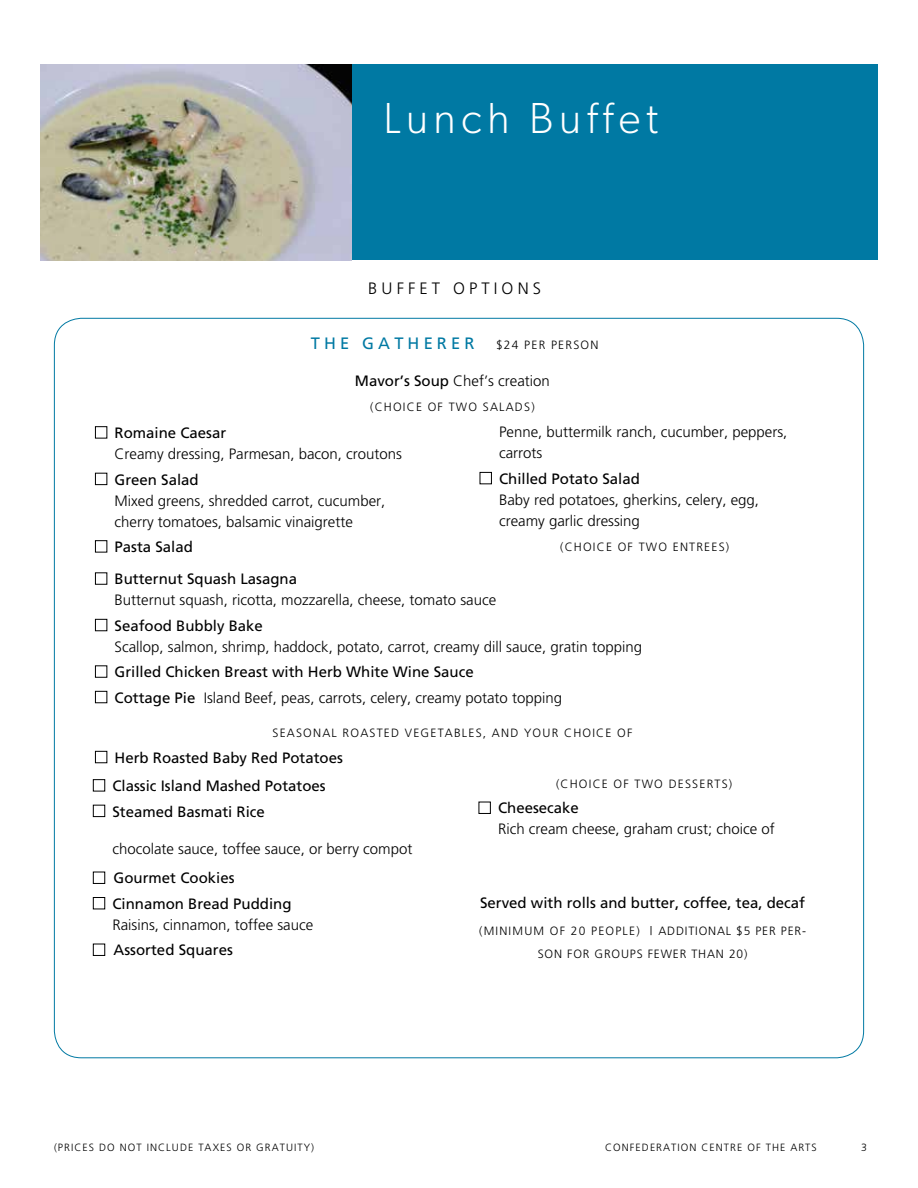
<style>
.page{position:relative;width:918px;height:1188px;background:#fff}
.page>*{position:absolute;margin:0;border:0;box-sizing:border-box;transform-origin:0 0}
.t1{font:43.5px "Frutiger";letter-spacing:.125em;color:#fff}
.t2{font:300 43.5px "Gibson";letter-spacing:.125em;color:#fff}
.t3{font:300 16.5px "Frutiger";letter-spacing:.25em;color:#000}
.t4{font:16.5px "Frutiger";letter-spacing:.25em;color:#0079a3}
.t5{font:300 15px/21px "Frutiger";color:#000}
.t6{font:15px/25.5px "Frutiger";color:#000}
.t7{font:300 12px "Frutiger";letter-spacing:.1em;color:#000}
.t8{font:300 12px/22.5px "Frutiger";letter-spacing:.07em;color:#000;text-align:center}
.t9{font:300 10.5px "Frutiger";letter-spacing:.1em;color:#000}
.s1{font-weight:400}
.s2{font-weight:300}
</style>
<div class="page">
<div style="left:151px;top:65px;width:727px;height:195px;background:#0079a3"></div>
<img style="left:40px;top:65px;width:312px;height:195px">
<div style="left:95px;top:426px;width:12px;height:12px;border:1px solid #000"></div>
<div style="left:95px;top:473px;width:12px;height:12px;border:1px solid #000"></div>
<div style="left:95px;top:540px;width:12px;height:12px;border:1px solid #000"></div>
<div style="left:480px;top:472px;width:12px;height:12px;border:1px solid #000"></div>
<div style="left:95px;top:573px;width:12px;height:11px;border:1px solid #000"></div>
<div style="left:95px;top:619px;width:12px;height:12px;border:1px solid #000"></div>
<div style="left:95px;top:666px;width:12px;height:11px;border:1px solid #000"></div>
<div style="left:95px;top:691px;width:12px;height:12px;border:1px solid #000"></div>
<div style="left:95px;top:751px;width:12px;height:12px;border:1px solid #000"></div>
<div style="left:93px;top:779px;width:12px;height:12px;border:1px solid #000"></div>
<div style="left:93px;top:805px;width:12px;height:12px;border:1px solid #000"></div>
<div style="left:479px;top:802px;width:12px;height:12px;border:1px solid #000"></div>
<div style="left:93px;top:872px;width:12px;height:12px;border:1px solid #000"></div>
<div style="left:93px;top:897px;width:12px;height:12px;border:1px solid #000"></div>
<div style="left:93px;top:944px;width:12px;height:12px;border:1px solid #000"></div>
<h1 class="t2" style="left:383px;top:92px;width:276px">Lunch Buffet</h1>
<h1 class="t1" style="left:320px;top:105px;width:361px">banquet menu</h1>
<p class="t3" style="left:368px;top:279px;width:174px">BUFFET OPTIONS</p>
<p class="t4" style="left:311px;top:334px;width:165px">THE GATHERER</p>
<p class="t7" style="left:496px;top:338px;width:104px">$24 PER PERSON</p>
<p class="t5" style="left:355px;top:370px;width:197px"><span class="s1">Mavor’s Soup</span> Chef’s creation</p>
<p class="t7" style="left:370px;top:401px;width:166px">(CHOICE OF TWO SALADS)</p>
<p class="t6" style="left:115px;top:420px;width:113px">Romaine Caesar</p>
<p class="t5" style="left:115px;top:443px;width:289px">Creamy dressing, Parmesan, bacon, croutons</p>
<p class="t6" style="left:115px;top:467px;width:86px">Green Salad</p>
<p class="t5" style="left:115px;top:490px;width:272px">Mixed greens, shredded carrot, cucumber, cherry tomatoes, balsamic vinaigrette</p>
<p class="t6" style="left:115px;top:534px;width:80px">Pasta Salad</p>
<p class="t5" style="left:499px;top:422px;width:290px">Penne, buttermilk ranch, cucumber, peppers, carrots</p>
<p class="t6" style="left:499px;top:466px;width:142px">Chilled Potato Salad</p>
<p class="t5" style="left:499px;top:489px;width:262px">Baby red potatoes, gherkins, celery, egg, creamy garlic dressing</p>
<p class="t7" style="left:560px;top:540px;width:171px">(CHOICE OF TWO ENTREES)</p>
<p class="t6" style="left:115px;top:566px;width:184px">Butternut Squash Lasagna</p>
<p class="t5" style="left:115px;top:590px;width:383px">Butternut squash, ricotta, mozzarella, cheese, tomato sauce</p>
<p class="t6" style="left:115px;top:613px;width:150px">Seafood Bubbly Bake</p>
<p class="t5" style="left:115px;top:636px;width:529px">Scallop, salmon, shrimp, haddock, potato, carrot, creamy dill sauce, gratin topping</p>
<p class="t6" style="left:115px;top:659px;width:449px">Grilled Chicken Breast with Herb White Wine Sauce<br>Cottage Pie <span class="s2">Island Beef, peas, carrots, celery, creamy potato topping</span></p>
<p class="t7" style="left:272px;top:726px;width:361px">SEASONAL ROASTED VEGETABLES, AND YOUR CHOICE OF</p>
<p class="t6" style="left:112px;top:743px;width:232px;line-height:28.3px">Herb Roasted Baby Red Potatoes<br>Classic Island Mashed Potatoes</p>
<p class="t6" style="left:112px;top:798px;width:154px">Steamed Basmati Rice</p>
<p class="t7" style="left:556px;top:777px;width:178px">(CHOICE OF TWO DESSERTS)</p>
<p class="t6" style="left:498px;top:795px;width:82px">Cheesecake</p>
<p class="t5" style="left:498px;top:819px;width:278px">Rich cream cheese, graham crust; choice of</p>
<p class="t5" style="left:112px;top:839px;width:302px">chocolate sauce, toffee sauce, or berry compot</p>
<p class="t6" style="left:112px;top:865px;width:181px">Gourmet Cookies<br>Cinnamon Bread Pudding</p>
<p class="t5" style="left:112px;top:914px;width:202px">Raisins, cinnamon, toffee sauce</p>
<p class="t6" style="left:114px;top:937px;width:121px">Assorted Squares</p>
<p class="t6" style="left:480px;top:890px;width:327px">Served with rolls and butter, coffee, tea, decaf</p>
<p class="t8" style="left:479px;top:920px;width:328px">(MINIMUM OF 20 PEOPLE) | ADDITIONAL $5 PER PER-<br>SON FOR GROUPS FEWER THAN 20)</p>
<p class="t9" style="left:54px;top:1142px;width:262px">(PRICES DO NOT INCLUDE TAXES OR GRATUITY)</p>
<p class="t9" style="left:605px;top:1142px;width:213px">CONFEDERATION CENTRE OF THE ARTS</p>
<p class="t9" style="left:861px;top:1142px;width:7px">3</p>
</div>
